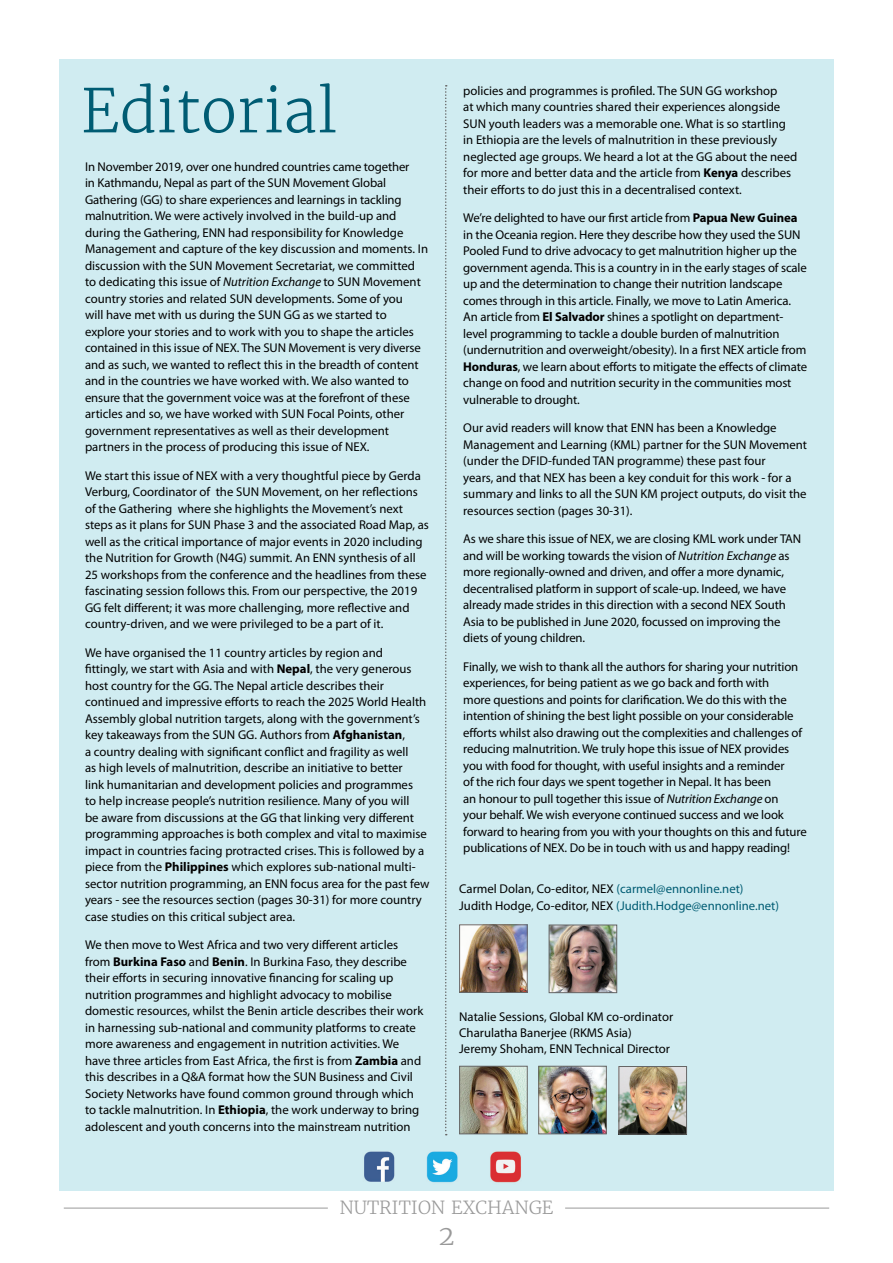
<style>
.page{position:relative;width:893px;height:1263px;background:#fff}
.page>*{position:absolute;margin:0;border:0;box-sizing:border-box;transform-origin:0 0}
.Heading{font:300 60px "Merriweather";color:#005c73}
.t1{font:300 27px "Merriweather";color:#999}
.t2{font:300 18px "Merriweather";color:#999}
.t3{font:12.75px/16.5px "Myriad Pro";color:#000}
.t4{font:12.75px "Myriad Pro";color:#005c73}
.s1{font-style:italic}
.s2{font-weight:700}
.s3{color:#005c73}
.s4{color:#000}
</style>
<div class="page">
<div style="left:60px;top:60px;width:773px;height:1131px;background:#d0ecf1"></div>
<hr style="left:565px;top:1208px;width:264px;height:1px;background:#999">
<hr style="left:64px;top:1208px;width:264px;height:1px;background:#999">
<svg style="left:445px;top:85px;width:2px;height:1050px;background:#b3c7cb"></svg>
<img style="left:461px;top:927px;width:64px;height:64px">
<div style="left:459px;top:925px;width:68px;height:68px;border:1px solid #666"></div>
<img style="left:551px;top:927px;width:64px;height:64px">
<div style="left:549px;top:925px;width:68px;height:68px;border:1px solid #666"></div>
<img style="left:461px;top:1068px;width:64px;height:64px">
<div style="left:459px;top:1066px;width:68px;height:68px;border:1px solid #666"></div>
<img style="left:540px;top:1068px;width:64px;height:64px">
<div style="left:538px;top:1066px;width:68px;height:68px;border:1px solid #666"></div>
<img style="left:621px;top:1068px;width:64px;height:64px">
<div style="left:619px;top:1066px;width:68px;height:68px;border:1px solid #666"></div>
<p class="Heading" style="left:81px;top:73px;width:258px">Editorial</p>
<p class="t3" style="left:85px;top:158px;width:345px">In November 2019, over one hundred countries came together<br>in Kathmandu, Nepal as part of the SUN Movement Global Gathering (GG) to share experiences and learnings in tackling malnutrition. We were actively involved in the build-up and during the Gathering, ENN had responsibility for Knowledge Management and capture of the key discussion and moments. In discussion with the SUN Movement Secretariat, we committed to dedicating this issue of <span class="s1">Nutrition Exchange</span> to SUN Movement country stories and related SUN developments. Some of you<br>will have met with us during the SUN GG as we started to explore your stories and to work with you to shape the articles contained in this issue of NEX. The SUN Movement is very diverse and as such, we wanted to reflect this in the breadth of content and in the countries we have worked with. We also wanted to ensure that the government voice was at the forefront of these articles and so, we have worked with SUN Focal Points, other government representatives as well as their development partners in the process of producing this issue of NEX.</p>
<p class="t3" style="left:85px;top:467px;width:345px">We start this issue of NEX with a very thoughtful piece by Gerda Verburg, Coordinator of the SUN Movement, on her reflections of the Gathering where she highlights the Movement’s next steps as it plans for SUN Phase 3 and the associated Road Map, as well as the critical importance of major events in 2020 including the Nutrition for Growth (N4G) summit. An ENN synthesis of all 25 workshops from the conference and the headlines from these fascinating session follows this. From our perspective, the 2019<br>GG felt different; it was more challenging, more reflective and country-driven, and we were privileged to be a part of it.</p>
<p class="t3" style="left:85px;top:644px;width:346px">We have organised the 11 country articles by region and fittingly, we start with Asia and with <span class="s2">Nepal</span>, the very generous host country for the GG. The Nepal article describes their continued and impressive efforts to reach the 2025 World Health Assembly global nutrition targets, along with the government’s key takeaways from the SUN GG. Authors from <span class="s2">Afghanistan</span>,<br>a country dealing with significant conflict and fragility as well<br>as high levels of malnutrition, describe an initiative to better<br>link humanitarian and development policies and programmes<br>to help increase people’s nutrition resilience. Many of you will<br>be aware from discussions at the GG that linking very different programming approaches is both complex and vital to maximise impact in countries facing protracted crises. This is followed by a piece from the <span class="s2">Philippines</span> which explores sub-national multi&shy;sector nutrition programming, an ENN focus area for the past few years - see the resources section (pages 30-31) for more country case studies on this critical subject area.</p>
<p class="t3" style="left:85px;top:936px;width:340px">We then move to West Africa and two very different articles from <span class="s2">Burkina Faso</span> and <span class="s2">Benin</span>. In Burkina Faso, they describe their efforts in securing innovative financing for scaling up nutrition programmes and highlight advocacy to mobilise domestic resources, whilst the Benin article describes their work in harnessing sub-national and community platforms to create more awareness and engagement in nutrition activities. We have three articles from East Africa, the first is from <span class="s2">Zambia</span> and this describes in a Q&amp;A format how the SUN Business and Civil Society Networks have found common ground through which to tackle malnutrition. In <span class="s2">Ethiopia</span>, the work underway to bring adolescent and youth concerns into the mainstream nutrition</p>
<p class="t3" style="left:463px;top:82px;width:335px">policies and programmes is profiled. The SUN GG workshop<br>at which many countries shared their experiences alongside SUN youth leaders was a memorable one. What is so startling in Ethiopia are the levels of malnutrition in these previously neglected age groups. We heard a lot at the GG about the need for more and better data and the article from <span class="s2">Kenya</span> describes their efforts to do just this in a decentralised context.</p>
<p class="t3" style="left:463px;top:209px;width:345px">We’re delighted to have our first article from <span class="s2">Papua New Guinea </span>in the Oceania region. Here they describe how they used the SUN Pooled Fund to drive advocacy to get malnutrition higher up the government agenda. This is a country in in the early stages of scale up and the determination to change their nutrition landscape comes through in this article. Finally, we move to Latin America.<br>An article from <span class="s2">El Salvador</span> shines a spotlight on department&shy;level programming to tackle a double burden of malnutrition (undernutrition and overweight/obesity). In a first NEX article from <span class="s2">Honduras</span>, we learn about efforts to mitigate the effects of climate change on food and nutrition security in the communities most vulnerable to drought.</p>
<p class="t3" style="left:463px;top:419px;width:345px">Our avid readers will know that ENN has been a Knowledge Management and Learning (KML) partner for the SUN Movement (under the DFID-funded TAN programme) these past four<br>years, and that NEX has been a key conduit for this work - for a summary and links to all the SUN KM project outputs, do visit the resources section (pages 30-31).</p>
<p class="t3" style="left:463px;top:530px;width:340px">As we share this issue of NEX, we are closing KML work under TAN and will be working towards the vision of <span class="s1">Nutrition Exchange</span> as more regionally-owned and driven, and offer a more dynamic, decentralised platform in support of scale-up. Indeed, we have already made strides in this direction with a second NEX South Asia to be published in June 2020, focussed on improving the diets of young children.</p>
<p class="t3" style="left:463px;top:658px;width:345px">Finally, we wish to thank all the authors for sharing your nutrition experiences, for being patient as we go back and forth with<br>more questions and points for clarification. We do this with the intention of shining the best light possible on your considerable efforts whilst also drawing out the complexities and challenges of reducing malnutrition. We truly hope this issue of NEX provides you with food for thought, with useful insights and a reminder<br>of the rich four days we spent together in Nepal. It has been<br>an honour to pull together this issue of <span class="s1">Nutrition Exchange</span> on<br>your behalf. We wish everyone continued success and we look forward to hearing from you with your thoughts on this and future publications of NEX. Do be in touch with us and happy reading!</p>
<p class="t3" style="left:459px;top:881px;width:286px">Carmel Dolan, Co-editor, NEX <span class="s3">(carmel@ennonline.net)</span></p>
<p class="t4" style="left:459px;top:898px;width:321px"><span class="s4">Judith Hodge, Co-editor, NEX</span> (Judith.Hodge@ennonline.net)</p>
<p class="t3" style="left:459px;top:1008px;width:215px">Natalie Sessions, Global KM co-ordinator</p>
<p class="t3" style="left:459px;top:1024px;width:174px">Charulatha Banerjee (RKMS Asia)</p>
<p class="t3" style="left:459px;top:1040px;width:212px">Jeremy Shoham, ENN Technical Director</p>
<p class="t2" style="left:339px;top:1197px;width:216px">NUTRITION EXCHANGE</p>
<h2 class="t1" style="left:438px;top:1218px;width:18px">2</h2>
</div>
